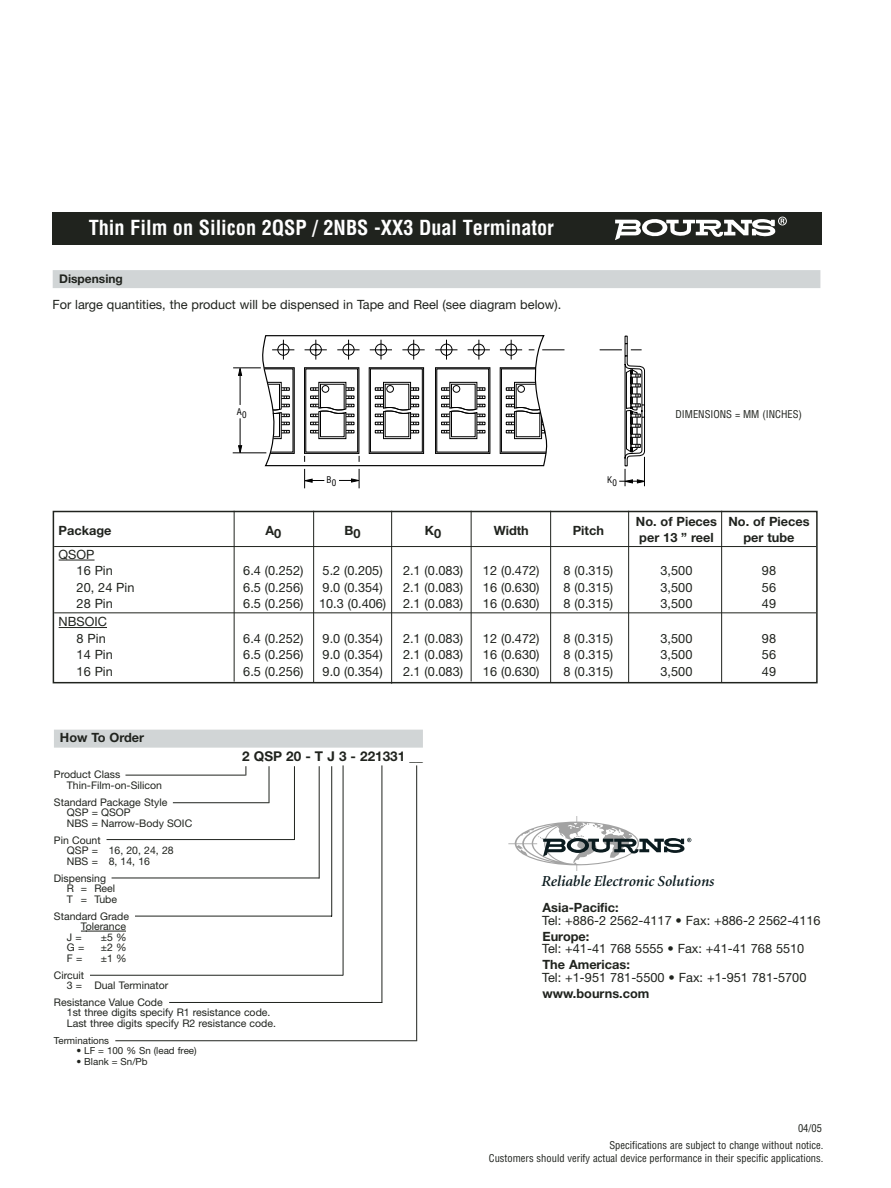
<style>
.page{position:relative;width:891px;height:1188px;background:#fff}
.page>*{position:absolute;margin:0;border:0;box-sizing:border-box;transform-origin:0 0}
.t1{font:700 condensed 20.25px "Helvetica";color:#fff}
.t2{font:italic 600 15.3px "Minion";color:#0b1b1f}
.t3{font:700 13.5px "Helvetica Neue";color:#20231e}
.t4{font:12.75px/16.5px "Helvetica Neue";color:#20231e}
.t5{font:700 12.75px "Helvetica Neue";color:#20231e}
.t6{font:700 12px "Helvetica Neue";color:#20231e}
.t7{font:10.5px/10.5px "Helvetica Neue";color:#20231e}
.t8{font:condensed 10.5px/12.8px "Helvetica";color:#20231e;text-align:right}
.t9{font:9.75px "Helvetica Neue";color:#20231e}
.t10{font:condensed 9px "Helvetica";color:#000}
</style>
<div class="page">
<div style="left:53px;top:212px;width:769px;height:33px;background:#20231e"></div>
<svg style="left:615px;top:217px;width:172px;height:23px"></svg>
<div style="left:53px;top:270px;width:767px;height:18px;background:#d1d5d6"></div>
<hr style="left:54px;top:546px;width:762px;height:1px;background:#20231e">
<hr style="left:59px;top:560px;width:36px;height:1px;background:#20231e">
<hr style="left:54px;top:612px;width:762px;height:1px;background:#20231e">
<hr style="left:59px;top:627px;width:48px;height:1px;background:#20231e">
<div style="left:53px;top:511px;width:765px;height:172px;border:2px solid #20231e"></div>
<hr style="left:721px;top:511px;width:1px;height:171px;background:#20231e">
<hr style="left:628px;top:511px;width:1px;height:171px;background:#20231e">
<hr style="left:550px;top:511px;width:1px;height:171px;background:#20231e">
<hr style="left:471px;top:511px;width:1px;height:170px;background:#20231e">
<hr style="left:391px;top:511px;width:1px;height:173px;background:#20231e">
<hr style="left:313px;top:511px;width:1px;height:171px;background:#20231e">
<hr style="left:234px;top:511px;width:1px;height:171px;background:#20231e">
<div style="left:54px;top:730px;width:369px;height:18px;background:#d1d5d6"></div>
<hr style="left:86px;top:931px;width:40px;height:1px;background:#20231e">
<hr style="left:269px;top:766px;width:1px;height:37px;background:#20231e">
<hr style="left:294px;top:766px;width:1px;height:74px;background:#20231e">
<hr style="left:319px;top:766px;width:1px;height:113px;background:#20231e">
<hr style="left:125px;top:775px;width:121px;height:1px;background:#20231e">
<hr style="left:173px;top:802px;width:96px;height:1px;background:#20231e">
<hr style="left:107px;top:839px;width:187px;height:1px;background:#20231e">
<hr style="left:112px;top:878px;width:207px;height:1px;background:#20231e">
<hr style="left:331px;top:766px;width:1px;height:151px;background:#20231e">
<hr style="left:135px;top:916px;width:197px;height:1px;background:#20231e">
<hr style="left:343px;top:765px;width:1px;height:210px;background:#20231e">
<hr style="left:90px;top:975px;width:253px;height:1px;background:#20231e">
<hr style="left:382px;top:765px;width:1px;height:237px;background:#20231e">
<hr style="left:169px;top:1002px;width:213px;height:1px;background:#20231e">
<svg style="left:233px;top:335px;width:331px;height:153px"></svg>
<hr style="left:240px;top:373px;width:1px;height:32px;background:#000">
<svg style="left:600px;top:335px;width:46px;height:151px"></svg>
<svg style="left:508px;top:816px;width:183px;height:55px"></svg>
<hr style="left:416px;top:765px;width:1px;height:276px;background:#20231e">
<hr style="left:115px;top:1040px;width:302px;height:1px;background:#20231e">
<h1 class="t1" style="left:89px;top:220px;width:467px">Thin Film on Silicon 2QSP / 2NBS -XX3 Dual Terminator</h1>
<p class="t6" style="left:59px;top:274px;width:65px">Dispensing</p>
<p class="t4" style="left:52px;top:298px;width:510px">For large quantities, the product will be dispensed in Tape and Reel (see diagram below).</p>
<p class="t10" style="left:237px;top:410px;width:11px">A0</p>
<p class="t8" style="left:676px;top:409px;width:128px">DIMENSIONS = MM (INCHES)</p>
<p class="t10" style="left:326px;top:478px;width:11px">B0</p>
<p class="t10" style="left:607px;top:478px;width:11px">K0</p>
<p class="t5" style="left:59px;top:526px;width:54px">Package</p>
<p class="t5" style="left:265px;top:527px;width:17px">A0</p>
<p class="t5" style="left:345px;top:527px;width:18px">B0</p>
<p class="t5" style="left:425px;top:527px;width:18px">K0</p>
<p class="t5" style="left:494px;top:526px;width:37px">Width</p>
<p class="t5" style="left:573px;top:526px;width:33px">Pitch</p>
<p class="t5" style="left:636px;top:517px;width:175px">No. of Pieces No. of Pieces</p>
<p class="t5" style="left:639px;top:533px;width:76px">per 13 ” reel</p>
<p class="t5" style="left:744px;top:533px;width:53px">per tube</p>
<p class="t4" style="left:77px;top:547px;width:38px;text-indent:-18px">QSOP<br>16 Pin</p>
<p class="t4" style="left:243px;top:564px;width:62px">6.4 (0.252)</p>
<p class="t4" style="left:323px;top:564px;width:62px">5.2 (0.205)</p>
<p class="t4" style="left:403px;top:564px;width:62px">2.1 (0.083)</p>
<p class="t4" style="left:483px;top:564px;width:58px">12 (0.472)</p>
<p class="t4" style="left:564px;top:564px;width:51px">8 (0.315)</p>
<p class="t4" style="left:661px;top:564px;width:33px">3,500</p>
<p class="t4" style="left:762px;top:564px;width:16px">98</p>
<p class="t4" style="left:77px;top:580px;width:59px">20, 24 Pin</p>
<p class="t4" style="left:243px;top:580px;width:62px">6.5 (0.256)</p>
<p class="t4" style="left:323px;top:580px;width:62px">9.0 (0.354)</p>
<p class="t4" style="left:403px;top:580px;width:62px">2.1 (0.083)</p>
<p class="t4" style="left:483px;top:580px;width:58px">16 (0.630)</p>
<p class="t4" style="left:564px;top:580px;width:51px">8 (0.315)</p>
<p class="t4" style="left:661px;top:580px;width:33px">3,500</p>
<p class="t4" style="left:762px;top:580px;width:16px">56</p>
<p class="t4" style="left:77px;top:597px;width:38px">28 Pin</p>
<p class="t4" style="left:243px;top:597px;width:144px">6.5 (0.256) 10.3 (0.406)</p>
<p class="t4" style="left:403px;top:597px;width:62px">2.1 (0.083)</p>
<p class="t4" style="left:483px;top:597px;width:58px">16 (0.630)</p>
<p class="t4" style="left:564px;top:597px;width:51px">8 (0.315)</p>
<p class="t4" style="left:661px;top:597px;width:33px">3,500</p>
<p class="t4" style="left:762px;top:597px;width:16px">49</p>
<p class="t4" style="left:59px;top:615px;width:50px;text-align:right">NBSOIC<br>8 Pin</p>
<p class="t4" style="left:243px;top:631px;width:62px">6.4 (0.252)</p>
<p class="t4" style="left:323px;top:631px;width:62px">9.0 (0.354)</p>
<p class="t4" style="left:403px;top:631px;width:62px">2.1 (0.083)</p>
<p class="t4" style="left:483px;top:631px;width:58px">12 (0.472)</p>
<p class="t4" style="left:564px;top:631px;width:51px">8 (0.315)</p>
<p class="t4" style="left:661px;top:631px;width:33px">3,500</p>
<p class="t4" style="left:762px;top:631px;width:16px">98</p>
<p class="t4" style="left:77px;top:648px;width:38px">14 Pin</p>
<p class="t4" style="left:243px;top:648px;width:62px">6.5 (0.256)</p>
<p class="t4" style="left:323px;top:648px;width:62px">9.0 (0.354)</p>
<p class="t4" style="left:403px;top:648px;width:62px">2.1 (0.083)</p>
<p class="t4" style="left:483px;top:648px;width:58px">16 (0.630)</p>
<p class="t4" style="left:564px;top:648px;width:51px">8 (0.315)</p>
<p class="t4" style="left:661px;top:648px;width:33px">3,500</p>
<p class="t4" style="left:762px;top:648px;width:16px">56</p>
<p class="t4" style="left:77px;top:664px;width:38px">16 Pin</p>
<p class="t4" style="left:243px;top:664px;width:62px">6.5 (0.256)</p>
<p class="t4" style="left:323px;top:664px;width:62px">9.0 (0.354)</p>
<p class="t4" style="left:403px;top:664px;width:62px">2.1 (0.083)</p>
<p class="t4" style="left:483px;top:664px;width:58px">16 (0.630)</p>
<p class="t4" style="left:564px;top:664px;width:51px">8 (0.315)</p>
<p class="t4" style="left:661px;top:664px;width:33px">3,500</p>
<p class="t4" style="left:762px;top:664px;width:16px">49</p>
<p class="t5" style="left:60px;top:733px;width:86px">How To Order</p>
<p class="t3" style="left:242px;top:751px;width:182px">2 QSP 20 - T J 3 - 221331 __</p>
<p class="t7" style="left:67px;top:770px;width:97px;text-indent:-13px">Product Class<br>Thin-Film-on-Silicon</p>
<p class="t7" style="left:67px;top:798px;width:127px;text-indent:-13px">Standard Package Style<br>QSP = QSOP<br>NBS = Narrow-Body SOIC</p>
<p class="t7" style="left:67px;top:836px;width:108px;text-indent:-13px">Pin Count<br>QSP = 16, 20, 24, 28<br>NBS = 8, 14, 16</p>
<p class="t7" style="left:67px;top:874px;width:52px;text-indent:-13px">Dispensing<br>R = Reel<br>T = Tube</p>
<p class="t7" style="left:54px;top:912px;width:77px">Standard Grade</p>
<p class="t7" style="left:81px;top:922px;width:47px">Tolerance</p>
<p class="t7" style="left:67px;top:933px;width:16px">J =</p>
<p class="t7" style="left:101px;top:933px;width:27px">±5 %</p>
<p class="t7" style="left:67px;top:943px;width:19px">G =</p>
<p class="t7" style="left:101px;top:943px;width:27px">±2 %</p>
<p class="t7" style="left:67px;top:954px;width:17px">F =</p>
<p class="t7" style="left:101px;top:954px;width:27px">±1 %</p>
<p class="t7" style="left:67px;top:971px;width:103px;text-indent:-13px">Circuit<br>3 = Dual Terminator</p>
<p class="t7" style="left:67px;top:998px;width:211px;text-indent:-13px">Resistance Value Code<br>1st three digits specify R1 resistance code.<br>Last three digits specify R2 resistance code.</p>
<p class="t9" style="left:54px;top:1037px;width:57px">Terminations</p>
<p class="t9" style="left:76px;top:1048px;width:122px">• LF = 100 % Sn (lead free)</p>
<p class="t9" style="left:76px;top:1058px;width:73px">• Blank = Sn/Pb</p>
<p class="t2" style="left:541px;top:875px;width:174px">Reliable Electronic Solutions</p>
<p class="t5" style="left:542px;top:903px;width:78px">Asia-Pacific:</p>
<p class="t4" style="left:542px;top:913px;width:280px">Tel: +886-2 2562-4117 • Fax: +886-2 2562-4116</p>
<p class="t5" style="left:542px;top:932px;width:49px">Europe:</p>
<p class="t4" style="left:542px;top:942px;width:264px">Tel: +41-41 768 5555 • Fax: +41-41 768 5510</p>
<p class="t5" style="left:542px;top:960px;width:89px">The Americas:</p>
<p class="t4" style="left:542px;top:970px;width:266px">Tel: +1-951 781-5500 • Fax: +1-951 781-5700</p>
<p class="t5" style="left:542px;top:989px;width:108px">www.bourns.com</p>
<p class="t8" style="left:798px;top:1123px;width:25px">04/05</p>
<p class="t8" style="left:489px;top:1139px;width:336px">Specifications are subject to change without notice.<br>Customers should verify actual device performance in their specific applications.</p>
</div>
